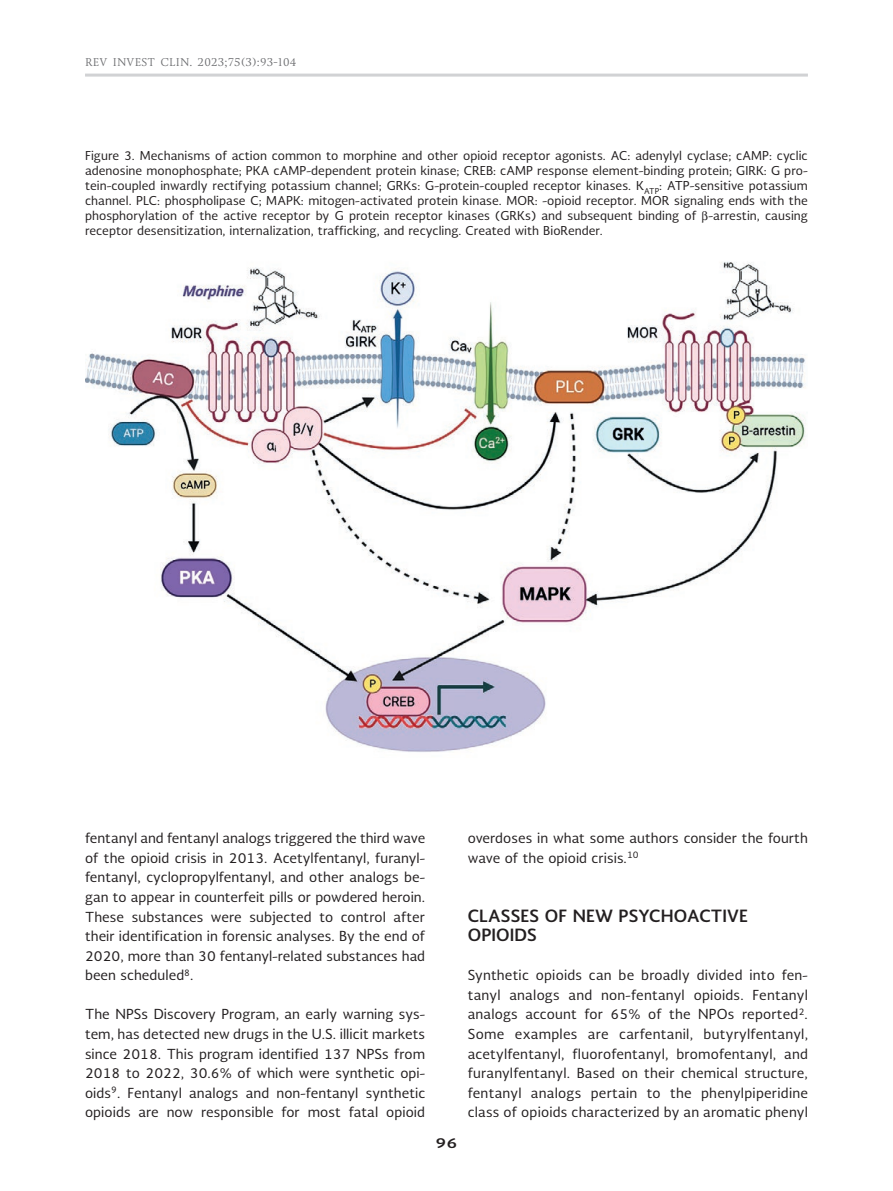
<style>
.page{position:relative;width:893px;height:1191px;background:#fff}
.page>*{position:absolute;margin:0;border:0;box-sizing:border-box;transform-origin:0 0}
.t1{font:700 16.5px/19.6px "Soberana Sans";letter-spacing:.005em;color:#231f20}
.t2{font:13.5px/19.6px "Soberana Sans";letter-spacing:.005em;color:#231f20;text-align:justify}
.t3{font:700 13.5px "Soberana Sans";color:#231f20;scale:1.25 1}
.t4{font:12px/15px "Soberana Sans";letter-spacing:.005em;color:#231f20;text-align:justify}
.t5{font:10.5px "Soberana Titular";letter-spacing:.02em;color:#6c6d70}
</style>
<div class="page">
<hr style="left:85px;top:74px;width:723px;height:3px;background:#d1d2d4">
<img style="left:86px;top:261px;width:720px;height:491px">
<p class="t5" style="left:85px;top:56px;width:213px">REV INVEST CLIN. 2023;75(3):93-104</p>
<p class="t4" style="left:85px;top:148px;width:724px">Figure 3. Mechanisms of action common to morphine and other opioid receptor agonists. AC: adenylyl cyclase; cAMP: cyclic adenosine monophosphate; PKA cAMP-dependent protein kinase; CREB: cAMP response element-binding protein; GIRK: G pro&shy;tein-coupled inwardly rectifying potassium channel; GRKs: G-protein-coupled receptor kinases. K<sub>ATP</sub>: ATP-sensitive potassium channel. PLC: phospholipase C; MAPK: mitogen-activated protein kinase. MOR: -opioid receptor. MOR signaling ends with the phosphorylation of the active receptor by G protein receptor kinases (GRKs) and subsequent binding of -arrestin, causing receptor desensitization, internalization, trafficking, and recycling. Created with BioRender.</p>
<p class="t2" style="left:85px;top:828px;width:342px">fentanyl and fentanyl analogs triggered the third wave of the opioid crisis in 2013. Acetylfentanyl, furanyl&shy;fentanyl, cyclopropylfentanyl, and other analogs be&shy;gan to appear in counterfeit pills or powdered heroin.<br>These substances were subjected to control after their identification in forensic analyses. By the end of 2020, more than 30 fentanyl-related substances had been scheduled<sup>8</sup>.</p>
<p class="t2" style="left:85px;top:1004px;width:342px">The NPSs Discovery Program, an early warning sys&shy;tem, has detected new drugs in the U.S. illicit markets since 2018. This program identified 137 NPSs from 2018 to 2022, 30.6% of which were synthetic opi&shy;oids<sup>9</sup>. Fentanyl analogs and non-fentanyl synthetic opioids are now responsible for most fatal opioid</p>
<p class="t3" style="left:435px;top:1133px;width:19px">96</p>
<p class="t2" style="left:468px;top:828px;width:342px">overdoses in what some authors consider the fourth wave of the opioid crisis.<sup>10</sup></p>
<p class="t1" style="left:468px;top:905px;width:282px">CLASSES OF NEW PSYCHOACTIVE<br>OPIOIDS</p>
<p class="t2" style="left:468px;top:965px;width:342px">Synthetic opioids can be broadly divided into fen&shy;tanyl analogs and non-fentanyl opioids. Fentanyl analogs account for 65% of the NPOs reported<sup>2</sup>.<br>Some examples are carfentanil, butyrylfentanyl, acetylfentanyl, fluorofentanyl, bromofentanyl, and furanylfentanyl. Based on their chemical structure, fentanyl analogs pertain to the phenylpiperidine class of opioids characterized by an aromatic phenyl</p>
</div>
